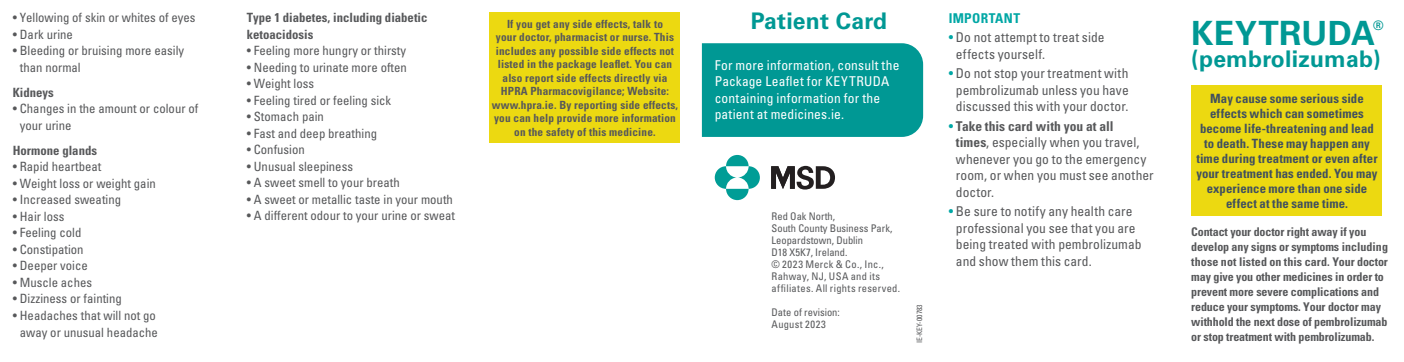
<style>
.page{position:relative;width:1404px;height:362px;background:#fff}
.page>*{position:absolute;margin:0;border:0;box-sizing:border-box;transform-origin:0 0}
.List_Paragraph{font:700 33.3px "Univers LT Std";letter-spacing:.01em;color:#009894}
.List_Paragraph-2{font:700 22.95px "Univers LT Std";letter-spacing:.01em;color:#009894}
.List_Paragraph-3{font:condensed 13.5px/16.5px "Univers LT Std";letter-spacing:.005em;color:#57585a}
.List_Paragraph-4{font:condensed 13.5px/16.5px "Univers LT Std";letter-spacing:.015em;color:#fff}
.List_Paragraph-5{font:700 condensed 13.5px "Univers LT Std";letter-spacing:.025em;color:#00a7a5}
.List_Paragraph-6{font:700 13.05px "Univers LT Std";color:#009894}
.Default{font:condensed 12.75px/16.5px "Univers LT Std";color:#57585a}
.List_Paragraph-7{font:700 condensed 12.75px/15px "Univers LT Std";letter-spacing:.005em;color:#41505e;text-align:center}
.Default-2{font:700 condensed 12.75px/16.5px "Univers LT Std";color:#57585a}
.List_Paragraph-8{font:700 condensed 12px/15px "Univers LT Std";letter-spacing:-.01em;color:#57585a}
.List_Paragraph-9{font:700 condensed 11.25px/13.5px "Univers LT Std";letter-spacing:.015em;color:#57585a;text-align:center}
.List_Paragraph-10{font:condensed 10.5px/12px "Univers LT Std";color:#57585a}
.List_Paragraph-11{font:condensed 10.5px/12px "Univers LT Std";letter-spacing:.025em;color:#57585a}
.t1{font:condensed 7.5px "Univers LT Std";color:#57585a}
.s1{color:#00a7a5}
.s2{font-weight:700}
</style>
<div class="page">
<div style="left:701px;top:43px;width:222px;height:94px;background:#009894"></div>
<svg style="left:726px;top:155px;width:22px;height:11px"></svg>
<svg style="left:726px;top:189px;width:22px;height:11px"></svg>
<svg style="left:714px;top:166px;width:22px;height:23px"></svg>
<svg style="left:738px;top:166px;width:21px;height:23px"></svg>
<svg style="left:771px;top:166px;width:64px;height:23px"></svg>
<div style="left:1191px;top:86px;width:190px;height:130px;background:#ecd911"></div>
<div style="left:489px;top:12px;width:191px;height:130px;background:#ecd911"></div>
<p class="Default" style="left:13px;top:9px;width:184px">• Yellowing of skin or whites of eyes</p>
<p class="Default" style="left:13px;top:26px;width:62px">• Dark urine</p>
<p class="Default" style="left:20px;top:42px;width:166px;text-indent:-7px">• Bleeding or bruising more easily than normal</p>
<p class="Default-2" style="left:13px;top:84px;width:43px">Kidneys</p>
<p class="Default" style="left:20px;top:100px;width:180px;text-indent:-7px">• Changes in the amount or colour of your urine</p>
<p class="Default-2" style="left:13px;top:142px;width:86px">Hormone glands</p>
<p class="Default" style="left:13px;top:158px;width:90px">• Rapid heartbeat</p>
<p class="Default" style="left:13px;top:175px;width:145px">• Weight loss or weight gain</p>
<p class="Default" style="left:13px;top:191px;width:110px">• Increased sweating</p>
<p class="Default" style="left:13px;top:208px;width:53px">• Hair loss</p>
<p class="Default" style="left:13px;top:224px;width:70px">• Feeling cold</p>
<p class="Default" style="left:13px;top:241px;width:72px">• Constipation</p>
<p class="Default" style="left:13px;top:257px;width:77px">• Deeper voice</p>
<p class="Default" style="left:13px;top:274px;width:81px">• Muscle aches</p>
<p class="Default" style="left:13px;top:290px;width:111px">• Dizziness or fainting</p>
<p class="Default" style="left:13px;top:307px;width:147px;text-align:center">• Headaches that will not go away or unusual headache</p>
<p class="Default-2" style="left:247px;top:9px;width:182px">Type 1 diabetes, including diabetic ketoacidosis</p>
<p class="Default" style="left:247px;top:42px;width:161px">• Feeling more hungry or thirsty</p>
<p class="Default" style="left:247px;top:59px;width:162px">• Needing to urinate more often</p>
<p class="Default" style="left:247px;top:75px;width:69px">• Weight loss</p>
<p class="Default" style="left:247px;top:92px;width:146px">• Feeling tired or feeling sick</p>
<p class="Default" style="left:247px;top:108px;width:79px">• Stomach pain</p>
<p class="Default" style="left:247px;top:125px;width:132px">• Fast and deep breathing</p>
<p class="Default" style="left:247px;top:141px;width:60px">• Confusion</p>
<p class="Default" style="left:247px;top:158px;width:108px">• Unusual sleepiness</p>
<p class="Default" style="left:247px;top:174px;width:154px">• A sweet smell to your breath</p>
<p class="Default" style="left:247px;top:191px;width:208px">• A sweet or metallic taste in your mouth</p>
<p class="Default" style="left:247px;top:207px;width:210px">• A different odour to your urine or sweat</p>
<p class="List_Paragraph-9" style="left:492px;top:17px;width:187px">If you get any side effects, talk to<br>your doctor, pharmacist or nurse. This includes any possible side effects not listed in the package leaflet. You can also report side effects directly via HPRA Pharmacovigilance; Website: www.hpra.ie. By reporting side effects, you can help provide more information on the safety of this medicine.</p>
<p class="List_Paragraph-2" style="left:751px;top:8px;width:137px">Patient Card</p>
<p class="List_Paragraph-4" style="left:714px;top:56px;width:186px">For more information, consult the<br>Package Leaflet for KEYTRUDA containing information for the patient at medicines.ie.</p>
<p class="List_Paragraph-10" style="left:771px;top:210px;width:122px">Red Oak North,<br>South County Business Park,<br>Leopardstown, Dublin<br>D18 X5K7, Ireland.</p>
<p class="List_Paragraph-11" style="left:771px;top:258px;width:130px">© 2023 Merck &amp; Co., Inc.,<br>Rahway, NJ, USA and its affiliates. All rights reserved.</p>
<p class="List_Paragraph-10" style="left:771px;top:306px;width:70px">Date of revision:<br>August 2023</p>
<p class="t1" style="left:914px;top:343px;width:40px;rotate:-90deg">IE-KEY-00783</p>
<p class="List_Paragraph-5" style="left:948px;top:9px;width:73px">IMPORTANT</p>
<p class="List_Paragraph-3" style="left:955px;top:29px;width:150px;text-indent:-7px"><span class="s1">•</span> Do not attempt to treat side effects yourself.</p>
<p class="List_Paragraph-3" style="left:948px;top:65px;width:181px;text-align:center"><span class="s1">•</span> Do not stop your treatment with pembrolizumab unless you have discussed this with your doctor.</p>
<p class="List_Paragraph-3" style="left:955px;top:117px;width:199px;text-indent:-7px"><span class="s1">•</span> <span class="s2">Take this card with you at all<br>times</span>, especially when you travel, whenever you go to the emergency room, or when you must see another doctor.</p>
<p class="List_Paragraph-3" style="left:955px;top:203px;width:187px;text-indent:-7px"><span class="s1">•</span> Be sure to notify any health care professional you see that you are being treated with pembrolizumab and show them this card.</p>
<p class="List_Paragraph" style="left:1191px;top:14px;width:185px">KEYTRUDA</p>
<p class="List_Paragraph-6" style="left:1372px;top:18px;width:12px">®</p>
<p class="List_Paragraph-2" style="left:1191px;top:46px;width:191px">(pembrolizumab)</p>
<p class="List_Paragraph-7" style="left:1196px;top:91px;width:183px">May cause some serious side effects which can sometimes become life-threatening and lead to death. These may happen any time during treatment or even after your treatment has ended. You may experience more than one side effect at the same time.</p>
<p class="List_Paragraph-8" style="left:1191px;top:224px;width:198px">Contact your doctor right away if you develop any signs or symptoms including those not listed on this card. Your doctor may give you other medicines in order to prevent more severe complications and reduce your symptoms. Your doctor may withhold the next dose of pembrolizumab or stop treatment with pembrolizumab.</p>
</div>
